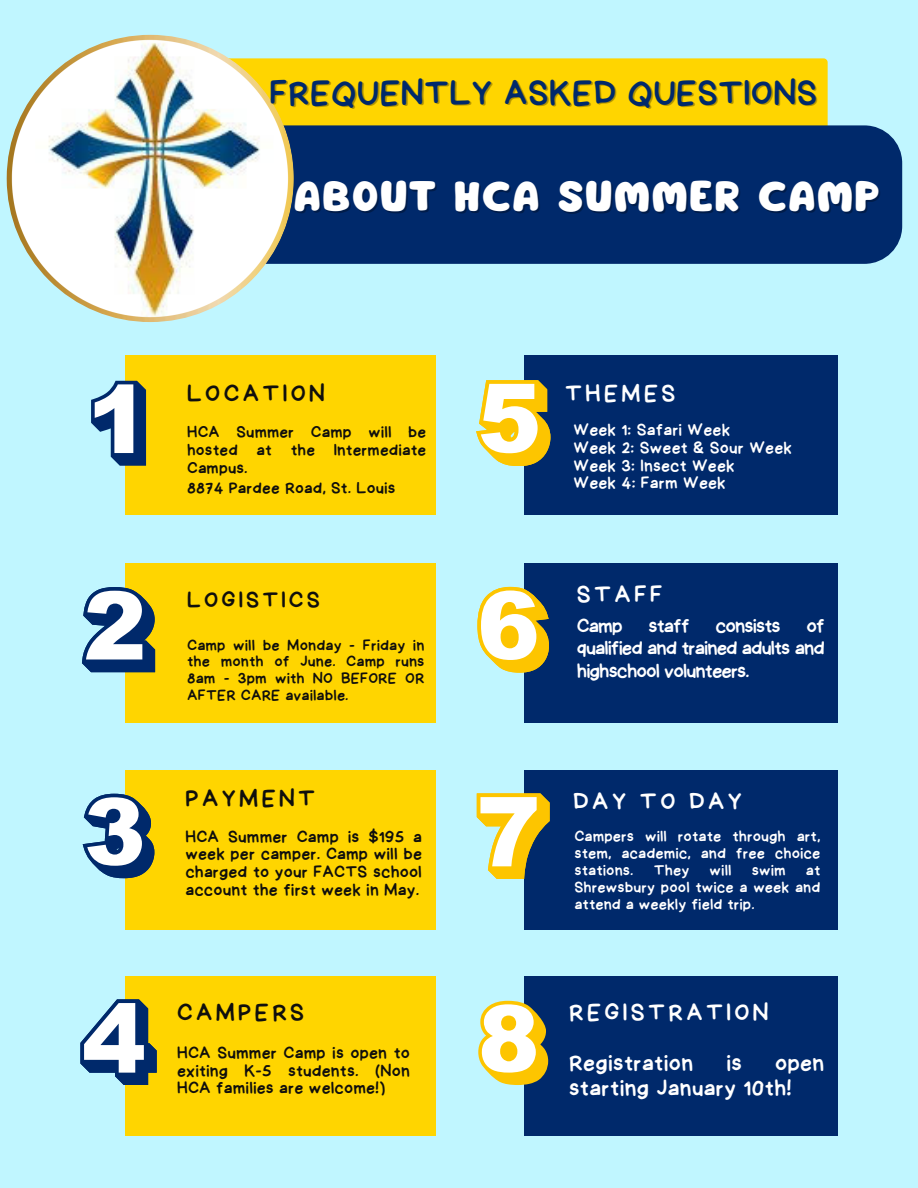
<style>
.page{position:relative;width:918px;height:1188px;background:#c0f6ff}
.page>*{position:absolute;margin:0;border:0;box-sizing:border-box;transform-origin:0 0}
.t1{font:37.05px "Mango";letter-spacing:.05em;color:#fff}
.t2{font:35.55px "Handyman";letter-spacing:.05em;color:#00296b}
.t3{font:24.6px "Handyman";letter-spacing:.165em;color:#fff}
.t4{font:24.6px "Handyman";letter-spacing:.165em;color:#100f0d}
.t5{font:23.1px/24.8px "Handyman";letter-spacing:.05em;color:#fff}
.t6{font:23.1px "Handyman";letter-spacing:.165em;color:#100f0d}
.t7{font:20.1px/22.5px "Handyman";letter-spacing:-.01em;color:#fff;text-align:justify}
.t8{font:17.1px/17.7px "Handyman";letter-spacing:.05em;color:#100f0d;text-align:justify}
.t9{font:17.1px "Handyman";letter-spacing:.05em;color:#fff}
.t10{font:16.5px/18.1px "Handyman";letter-spacing:.05em;color:#100f0d;text-align:justify}
.t11{font:15.6px/16.8px "Handyman";letter-spacing:.05em;color:#fff;text-align:justify}
.t12{font:15.6px/16.8px "Handyman";letter-spacing:.05em;color:#100f0d;text-align:justify}
</style>
<div class="page">
<div style="left:211px;top:58px;width:617px;height:84px;background:#ffd500;border-radius:4px"></div>
<div style="left:294px;top:125px;width:608px;height:139px;background:#00296b"></div>
<div style="left:125px;top:356px;width:311px;height:159px;background:#ffd500"></div>
<div style="left:125px;top:563px;width:311px;height:159px;background:#ffd500"></div>
<div style="left:125px;top:770px;width:311px;height:159px;background:#ffd500"></div>
<div style="left:125px;top:977px;width:311px;height:159px;background:#ffd500"></div>
<svg style="left:91px;top:381px;width:55px;height:85px"></svg>
<svg style="left:82px;top:587px;width:73px;height:85px;background:#869aab"></svg>
<svg style="left:83px;top:794px;width:71px;height:84px"></svg>
<svg style="left:80px;top:999px;width:77px;height:86px"></svg>
<div style="left:525px;top:355px;width:313px;height:160px;background:#00296b"></div>
<div style="left:525px;top:563px;width:313px;height:159px;background:#00296b"></div>
<div style="left:525px;top:770px;width:313px;height:159px;background:#00296b"></div>
<div style="left:525px;top:977px;width:313px;height:159px;background:#00296b"></div>
<svg style="left:476px;top:380px;width:74px;height:86px"></svg>
<svg style="left:477px;top:587px;width:72px;height:85px"></svg>
<svg style="left:477px;top:793px;width:73px;height:86px"></svg>
<svg style="left:478px;top:1001px;width:70px;height:84px"></svg>
<img style="left:7px;top:35px;width:287px;height:287px">
<p class="t2" style="left:270px;top:75px;width:548px">FREQUENTLY ASKED QUESTIONS</p>
<p class="t1" style="left:294px;top:180px;width:587px">ABOUT HCA SUMMER CAMP</p>
<p class="t4" style="left:186px;top:379px;width:72px">N UN</p>
<h2 class="t4" style="left:188px;top:382px;width:138px">LOCATION</h2>
<h1 class="t10" style="left:188px;top:423px;width:240px">HCA Summer Camp will be hosted at the Intermediate Campus.</h1>
<h1 class="t10" style="left:188px;top:479px;width:209px">8874 Pardee Road, St. Louis</h1>
<h2 class="t6" style="left:188px;top:589px;width:134px">LOGISTICS</h2>
<h2 class="t12" style="left:188px;top:637px;width:238px">Camp will be Monday - Friday in the month of June. Camp runs 8am - 3pm with NO BEFORE OR AFTER CARE available.</h2>
<p class="t4" style="left:186px;top:786px;width:131px">PAYMENT</p>
<p class="t8" style="left:186px;top:828px;width:237px">HCA Summer Camp is $195 a week per camper. Camp will be charged to your FACTS school account the first week in May.</p>
<h2 class="t4" style="left:177px;top:1001px;width:128px">CAMPERS</h2>
<p class="t8" style="left:177px;top:1044px;width:234px">HCA Summer Camp is open to exiting K-5 students. (Non HCA families are welcome!)</p>
<p class="t3" style="left:566px;top:382px;width:111px">THEMES</p>
<p class="t9" style="left:574px;top:422px;width:158px">Week 1: Safari Week</p>
<p class="t9" style="left:574px;top:439px;width:219px">Week 2: Sweet &amp; Sour Week</p>
<p class="t9" style="left:574px;top:457px;width:162px">Week 3: Insect Week</p>
<p class="t9" style="left:574px;top:475px;width:153px">Week 4: Farm Week</p>
<h2 class="t3" style="left:577px;top:583px;width:87px">STAFF</h2>
<p class="t7" style="left:577px;top:614px;width:47px">Camp</p>
<p class="t7" style="left:649px;top:614px;width:42px">staff</p>
<p class="t7" style="left:716px;top:614px;width:66px">consists</p>
<p class="t7" style="left:577px;top:614px;width:249px;text-indent:229px">of qualified and trained adults and highschool volunteers.</p>
<p class="t3" style="left:574px;top:789px;width:170px">DAY TO DAY</p>
<h2 class="t11" style="left:575px;top:828px;width:247px">Campers will rotate through art, stem, academic, and free choice stations.</h2>
<h2 class="t11" style="left:654px;top:862px;width:36px">They</h2>
<h2 class="t11" style="left:710px;top:862px;width:23px">will</h2>
<h2 class="t11" style="left:752px;top:862px;width:35px">swim</h2>
<h2 class="t11" style="left:575px;top:862px;width:247px;text-indent:232px">at Shrewsbury pool twice a week and attend a weekly field trip.</h2>
<p class="t3" style="left:569px;top:1001px;width:200px">REGISTRATION</p>
<h4 class="t5" style="left:569px;top:1051px;width:125px">Registration</h4>
<h4 class="t5" style="left:727px;top:1051px;width:16px">is</h4>
<h4 class="t5" style="left:569px;top:1051px;width:256px;text-indent:206px">open starting January 10th!</h4>
</div>
